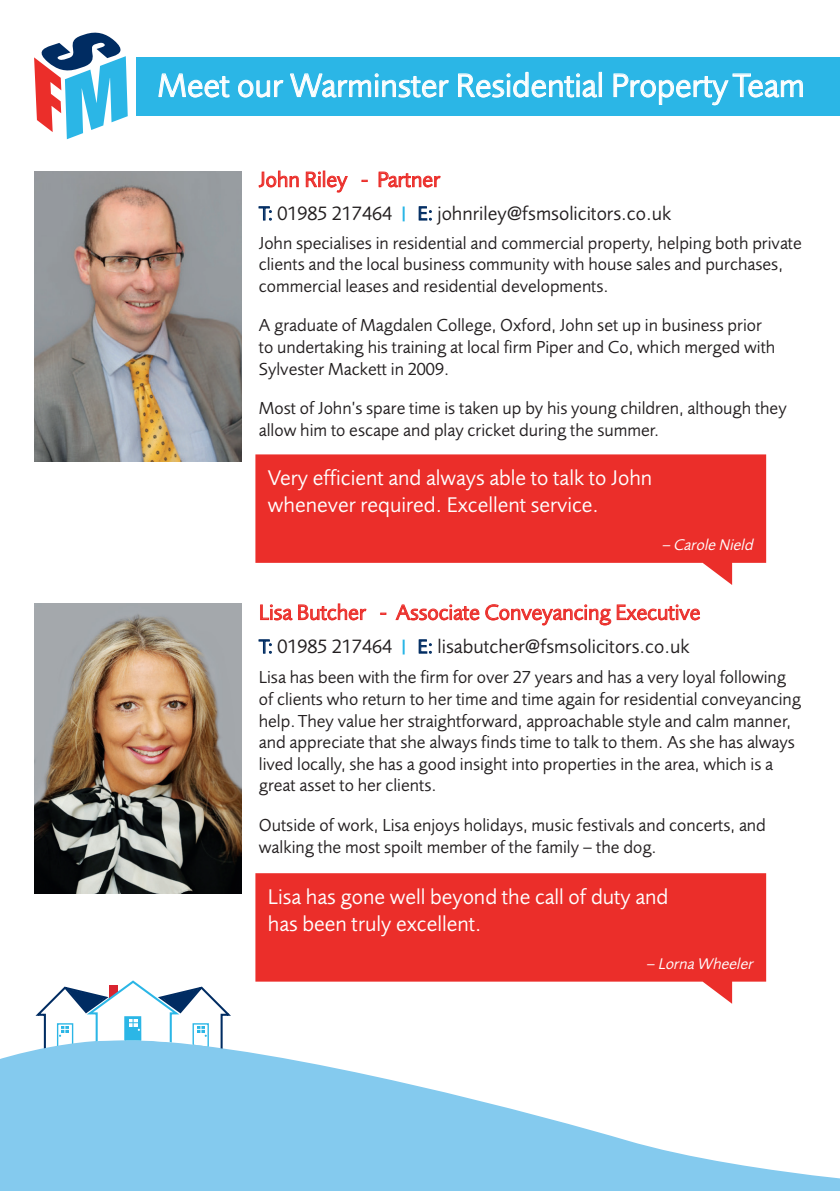
<style>
.page{position:relative;width:840px;height:1191px;background:#fff}
.page>*{position:absolute;margin:0;border:0;box-sizing:border-box;transform-origin:0 0}
.t1{font:34px "Foundry Sans";color:#fff}
.t2{font:22px/26.4px "Foundry Sans";color:#fff}
.t3{font:22px "Foundry Sans";color:#eb2e2a}
.t4{font:20px "Foundry Sans";color:#231f20}
.t5{font:18px/21.6px "Foundry Sans";color:#231f20}
.t6{font:italic 16px "Foundry Sans";color:#fff}
.s1{color:#002c62}
</style>
<div class="page">
<svg style="left:34px;top:32px;width:94px;height:107px"></svg>
<div style="left:136px;top:57px;width:703px;height:59px;background:#2bb6e6"></div>
<svg style="left:158px;top:74px;width:71px;height:23px"></svg>
<svg style="left:238px;top:80px;width:45px;height:17px"></svg>
<svg style="left:290px;top:73px;width:158px;height:24px"></svg>
<svg style="left:458px;top:72px;width:139px;height:25px"></svg>
<svg style="left:613px;top:73px;width:189px;height:32px"></svg>
<img style="left:34px;top:604px;width:207px;height:290px">
<svg style="left:258px;top:639px;width:14px;height:15px"></svg>
<svg style="left:418px;top:639px;width:13px;height:15px"></svg>
<svg style="left:402px;top:639px;width:2px;height:15px"></svg>
<svg style="left:260px;top:604px;width:32px;height:16px"></svg>
<svg style="left:298px;top:603px;width:68px;height:17px"></svg>
<svg style="left:395px;top:604px;width:84px;height:16px"></svg>
<svg style="left:485px;top:604px;width:214px;height:21px"></svg>
<img style="left:34px;top:171px;width:207px;height:290px">
<svg style="left:258px;top:206px;width:14px;height:15px"></svg>
<svg style="left:418px;top:206px;width:13px;height:15px"></svg>
<svg style="left:402px;top:206px;width:2px;height:15px"></svg>
<svg style="left:258px;top:171px;width:40px;height:16px"></svg>
<svg style="left:306px;top:171px;width:41px;height:21px"></svg>
<svg style="left:361px;top:180px;width:6px;height:2px"></svg>
<svg style="left:378px;top:172px;width:62px;height:15px"></svg>
<svg style="left:255px;top:454px;width:510px;height:131px;fill:#eb2e2a"></svg>
<svg style="left:255px;top:873px;width:510px;height:131px;fill:#eb2e2a"></svg>
<svg style="left:0;top:1050px;width:839px;height:141px;fill:#84caee"></svg>
<svg style="left:33px;top:980px;width:200px;height:72px"></svg>
<h1 class="t1" style="left:157px;top:67px;width:648px">Meet our Warminster Residential Property Team</h1>
<p class="t3" style="left:259px;top:167px;width:183px">John Riley - Partner</p>
<p class="t4" style="left:259px;top:202px;width:135px"><span class="s1">T:</span> 01985 217464</p>
<p class="t4" style="left:417px;top:202px;width:255px"><span class="s1">E:</span> johnriley@fsmsolicitors.co.uk</p>
<p class="t5" style="left:259px;top:232px;width:544px">John specialises in residential and commercial property, helping both private clients and the local business community with house sales and purchases, commercial leases and residential developments.</p>
<p class="t5" style="left:259px;top:315px;width:517px">A graduate of Magdalen College, Oxford, John set up in business prior to undertaking his training at local firm Piper and Co, which merged with<br>Sylvester Mackett in 2009.</p>
<p class="t5" style="left:259px;top:398px;width:529px">Most of John’s spare time is taken up by his young children, although they allow him to escape and play cricket during the summer.</p>
<p class="t2" style="left:268px;top:465px;width:385px">Very efficient and always able to talk to John whenever required. Excellent service.</p>
<p class="t6" style="left:661px;top:536px;width:96px">– Carole Nield</p>
<p class="t3" style="left:259px;top:600px;width:443px">Lisa Butcher - Associate Conveyancing Executive</p>
<p class="t4" style="left:259px;top:635px;width:135px"><span class="s1">T:</span> 01985 217464</p>
<p class="t4" style="left:417px;top:635px;width:273px"><span class="s1">E:</span> lisabutcher@fsmsolicitors.co.uk</p>
<p class="t5" style="left:259px;top:667px;width:543px">Lisa has been with the firm for over 27 years and has a very loyal following of clients who return to her time and time again for residential conveyancing help. They value her straightforward, approachable style and calm manner, and appreciate that she always finds time to talk to them. As she has always lived locally, she has a good insight into properties in the area, which is a great asset to her clients.</p>
<p class="t5" style="left:259px;top:814px;width:508px">Outside of work, Lisa enjoys holidays, music festivals and concerts, and walking the most spoilt member of the family – the dog.</p>
<p class="t2" style="left:268px;top:884px;width:402px">Lisa has gone well beyond the call of duty and has been truly excellent.</p>
<p class="t6" style="left:645px;top:955px;width:112px">– Lorna Wheeler</p>
</div>
